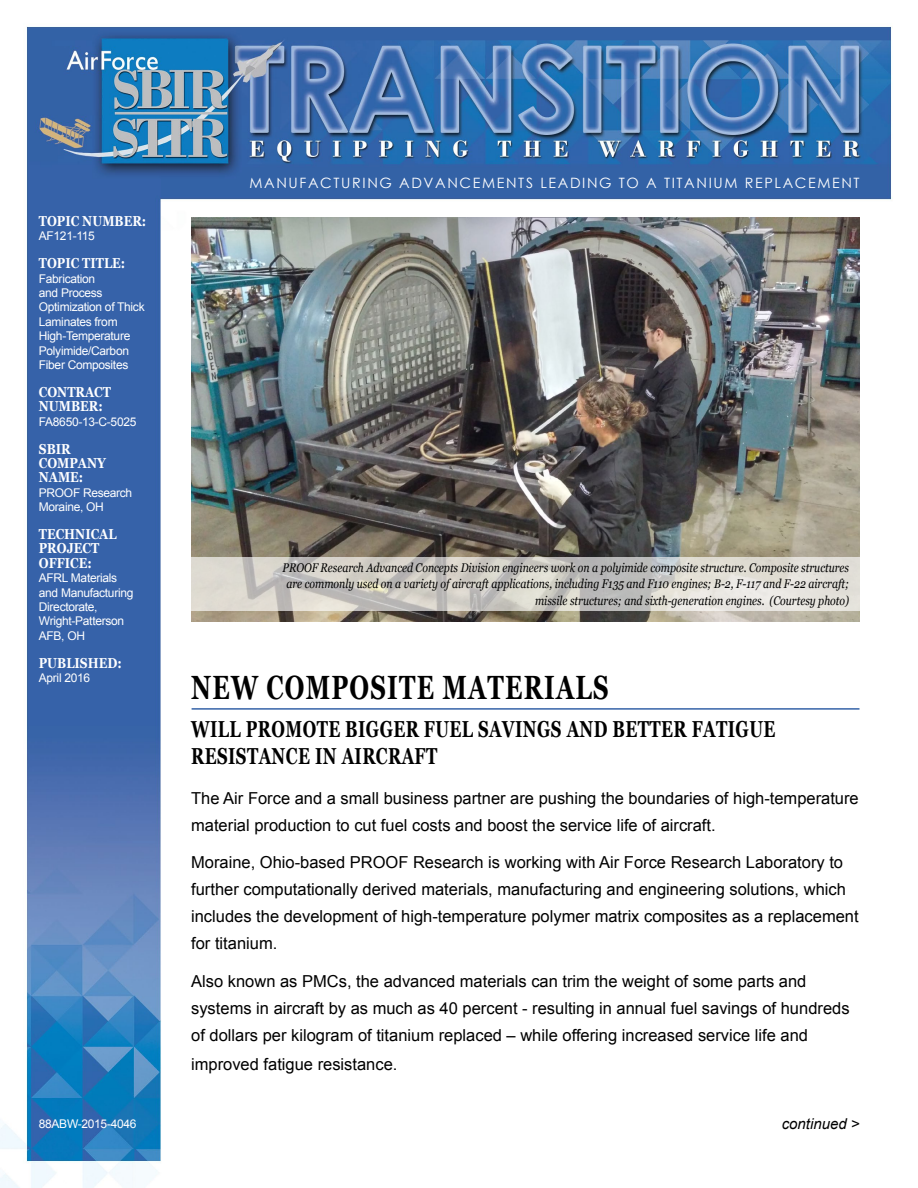
<style>
.page{position:relative;width:918px;height:1188px;background:#fff}
.page>*{position:absolute;margin:0;border:0;box-sizing:border-box;transform-origin:0 0}
.t1{font:700 33.6px "Georgia";letter-spacing:.05em;color:#000;scale:.71 1}
.t2{font:700 23.1px/27px "Georgia";letter-spacing:.025em;color:#000;scale:.71 1}
.t3{font:16.5px/27px "Arial";color:#000}
.t4{font:italic 15px "Arial";color:#000}
.t5{font:700 14.4px/14.4px "Georgia";color:#fff;scale:.83 1}
.t6{font:14.25px "Century Gothic";letter-spacing:.115em;color:#fff}
.t7{font:italic 12.6px/16.5px "Georgia";color:#000;text-align:right;scale:.83 1}
.t8{font:12px/14.4px "Arial";letter-spacing:-.025em;color:#fff}
</style>
<div class="page">
<img style="left:0;top:26px;width:892px;height:1162px">
<img style="left:191px;top:217px;width:669px;height:405px">
<hr style="left:192px;top:708px;width:668px;height:2px;background:#3563a8">
<svg style="left:183px;top:557px;width:680px;height:54px;background:#d3d1cb"></svg>
<p class="t6" style="left:249px;top:173px;width:612px">MANUFACTURING ADVANCEMENTS LEADING TO A TITANIUM REPLACEMENT</p>
<p class="t5" style="left:39px;top:214px;width:131px">TOPIC NUMBER:</p>
<p class="t8" style="left:39px;top:229px;width:58px">AF121-115</p>
<p class="t5" style="left:39px;top:256px;width:106px">TOPIC TITLE:</p>
<p class="t8" style="left:39px;top:271px;width:107px">Fabrication<br>and Process<br>Optimization of Thick<br>Laminates from<br>High-Temperature<br>Polyimide/Carbon<br>Fiber Composites</p>
<p class="t5" style="left:39px;top:385px;width:88px">CONTRACT<br>NUMBER:</p>
<p class="t8" style="left:39px;top:414px;width:99px">FA8650-13-C-5025</p>
<p class="t5" style="left:39px;top:441px;width:82px">SBIR<br>COMPANY<br>NAME:</p>
<p class="t8" style="left:39px;top:485px;width:95px">PROOF Research<br>Moraine, OH</p>
<p class="t5" style="left:39px;top:527px;width:95px">TECHNICAL<br>PROJECT<br>OFFICE:</p>
<p class="t8" style="left:39px;top:571px;width:96px">AFRL Materials and Manufacturing<br>Directorate,<br>Wright-Patterson<br>AFB, OH</p>
<p class="t5" style="left:39px;top:656px;width:101px">PUBLISHED:</p>
<p class="t8" style="left:39px;top:671px;width:53px">April 2016</p>
<h1 class="t1" style="left:191px;top:666px;width:590px">NEW COMPOSITE MATERIALS</h1>
<h2 class="t2" style="left:191px;top:715px;width:824px">WILL PROMOTE BIGGER FUEL SAVINGS AND BETTER FATIGUE<br>RESISTANCE IN AIRCRAFT</h2>
<p class="t3" style="left:191px;top:784px;width:669px">The Air Force and a small business partner are pushing the boundaries of high-temperature material production to cut fuel costs and boost the service life of aircraft.</p>
<p class="t3" style="left:191px;top:849px;width:669px">Moraine, Ohio-based PROOF Research is working with Air Force Research Laboratory to further computationally derived materials, manufacturing and engineering solutions, which includes the development of high-temperature polymer matrix composites as a replacement for titanium.</p>
<p class="t3" style="left:191px;top:968px;width:660px">Also known as PMCs, the advanced materials can trim the weight of some parts and systems in aircraft by as much as 40 percent - resulting in annual fuel savings of hundreds of dollars per kilogram of titanium replaced – while offering increased service life and</p>
<p class="t3" style="left:191px;top:1051px;width:208px">improved fatigue resistance.</p>
<p class="t7" style="left:283px;top:559px;width:684px">PROOF Research Advanced Concepts Division engineers work on a polyimide composite structure. Composite structures are commonly used on a variety of aircraft applications, including F135 and F110 engines; B-2, F-117 and F-22 aircraft; missile structures; and sixth-generation engines. (Courtesy photo)</p>
<p class="t8" style="left:39px;top:1116px;width:99px">88ABW-2015-4046</p>
<p class="t4" style="left:782px;top:1114px;width:79px">continued &gt;</p>
</div>
